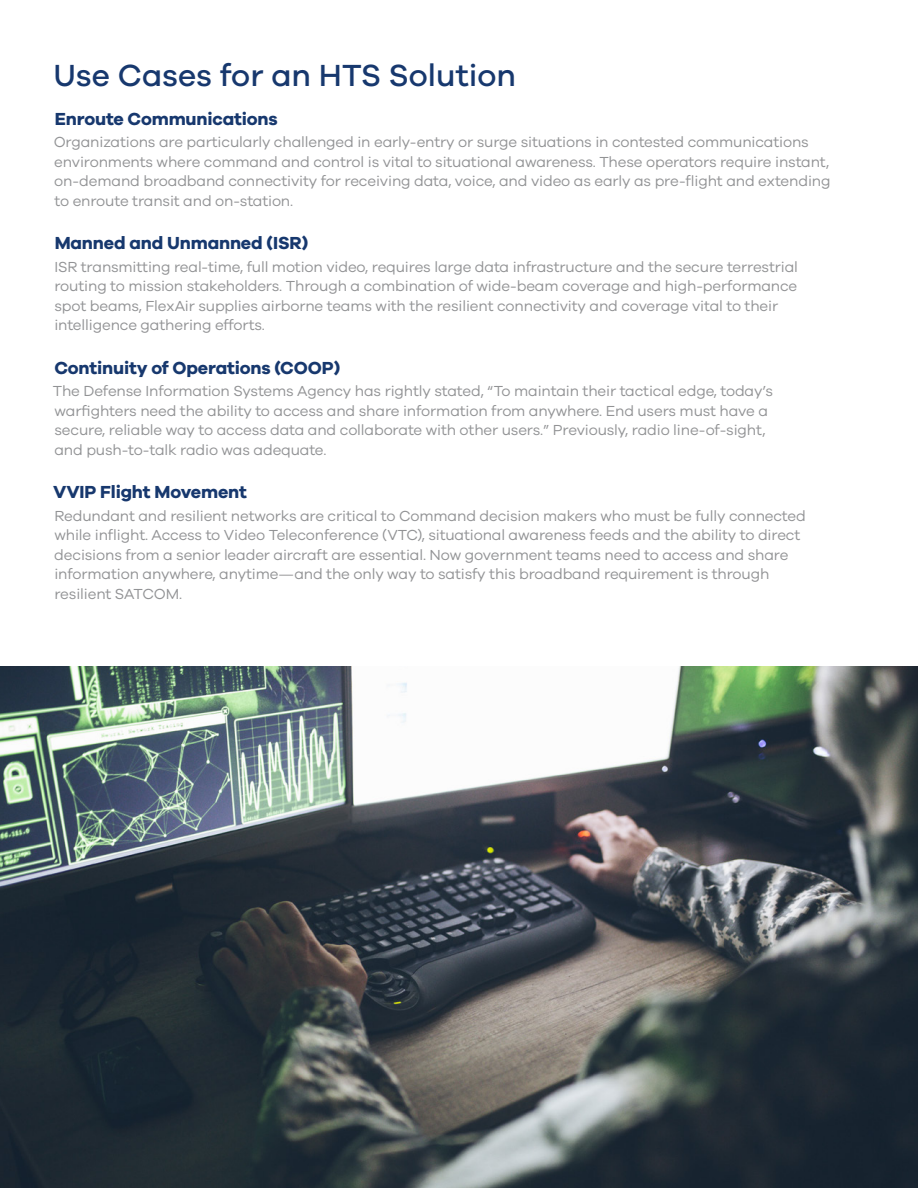
<style>
.page{position:relative;width:918px;height:1188px;background:#fff}
.page>*{position:absolute;margin:0;border:0;box-sizing:border-box;transform-origin:0 0}
.t1{font:500 31.5px "Galano Grotesque";color:#17386e}
.Subheads-back_cover{font:700 18px "Galano Grotesque";letter-spacing:-.01em;color:#17386e}
.Body_Text{font:15px/19.5px "Galano Grotesque";letter-spacing:-.01em;color:#929395}
</style>
<div class="page">
<hr style="left:0;top:0;width:1px;height:1188px;background:#231f20">
<img style="left:0;top:666px;width:918px;height:522px">
<p class="t1" style="left:53px;top:56px;width:464px">Use Cases for an HTS Solution</p>
<p class="Subheads-back_cover" style="left:55px;top:107px;width:225px">Enroute Communications</p>
<p class="Body_Text" style="left:54px;top:132px;width:778px">Organizations are particularly challenged in early-entry or surge situations in contested communications environments where command and control is vital to situational awareness. These operators require instant, on-demand broadband connectivity for receiving data, voice, and video as early as pre-flight and extending to enroute transit and on-station.</p>
<p class="Subheads-back_cover" style="left:55px;top:232px;width:255px">Manned and Unmanned (ISR)</p>
<p class="Body_Text" style="left:54px;top:256px;width:745px">ISR transmitting real-time, full motion video, requires large data infrastructure and the secure terrestrial routing to mission stakeholders. Through a combination of wide-beam coverage and high-performance spot beams, FlexAir supplies airborne teams with the resilient connectivity and coverage vital to their intelligence gathering efforts.</p>
<p class="Subheads-back_cover" style="left:54px;top:356px;width:287px">Continuity of Operations (COOP)</p>
<p class="Body_Text" style="left:53px;top:381px;width:722px">The Defense Information Systems Agency has rightly stated, “To maintain their tactical edge, today’s warfighters need the ability to access and share information from anywhere. End users must have a secure, reliable way to access data and collaborate with other users.” Previously, radio line-of-sight, and push-to-talk radio was adequate.</p>
<p class="Subheads-back_cover" style="left:53px;top:481px;width:195px">VVIP Flight Movement</p>
<p class="Body_Text" style="left:54px;top:505px;width:753px">Redundant and resilient networks are critical to Command decision makers who must be fully connected while inflight. Access to Video Teleconference (VTC), situational awareness feeds and the ability to direct decisions from a senior leader aircraft are essential. Now government teams need to access and share information anywhere, anytime—and the only way to satisfy this broadband requirement is through resilient SATCOM.</p>
</div>
